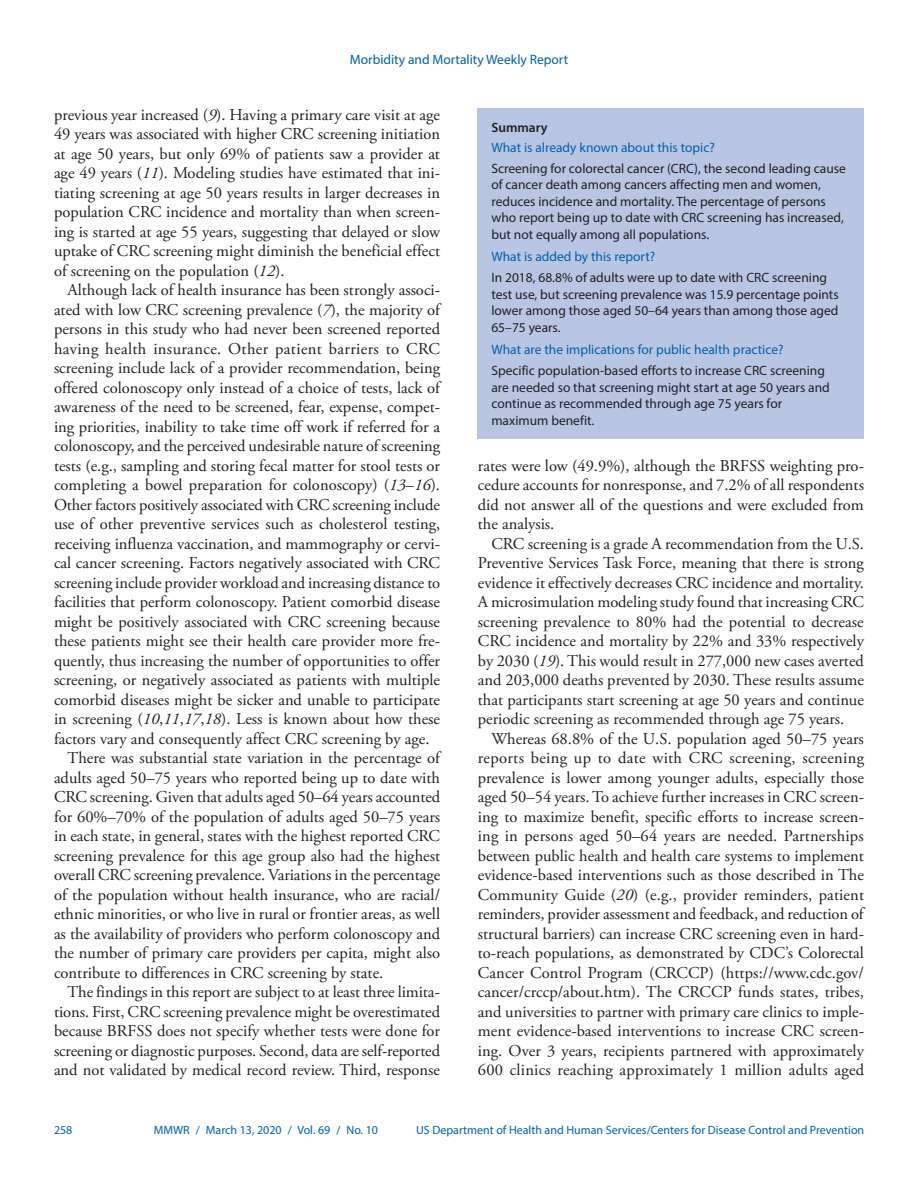
<style>
.page{position:relative;width:918px;height:1188px;background:#fff}
.page>*{position:absolute;margin:0;border:0;box-sizing:border-box;transform-origin:0 0}
.Paragraph{font:16.5px/19.5px "Adobe Garamond Pro";color:#231f20;text-align:justify}
.Summary_Box_Text{font:13.5px/16.5px "Myriad Pro";color:#231f20}
.Summary_Box_Heading{font:13.5px "Myriad Pro";color:#0161ab}
.Figure_Title{font:600 13.5px "Myriad Pro";color:#231f20}
.t1{font:12px "Myriad Pro";color:#0161ab}
.s1{font-style:italic}
</style>
<div class="page">
<div style="left:478px;top:108px;width:386px;height:330px;background:#b8c6e3"></div>
<p class="Summary_Box_Heading" style="left:350px;top:51px;width:220px">Morbidity and Mortality Weekly Report</p>
<p class="Paragraph" style="left:54px;top:106px;width:388px">previous year increased (<span class="s1">9</span>). Having a primary care visit at age 49 years was associated with higher CRC screening initiation at age 50 years, but only 69% of patients saw a provider at age 49 years (<span class="s1">11</span>). Modeling studies have estimated that ini&shy;tiating screening at age 50 years results in larger decreases in population CRC incidence and mortality than when screen&shy;ing is started at age 55 years, suggesting that delayed or slow uptake of CRC screening might diminish the beneficial effect of screening on the population (<span class="s1">12</span>).</p>
<p class="Paragraph" style="left:54px;top:281px;width:388px;text-indent:14px">Although lack of health insurance has been strongly associ&shy;ated with low CRC screening prevalence (<span class="s1">7</span>), the majority of persons in this study who had never been screened reported having health insurance. Other patient barriers to CRC screening include lack of a provider recommendation, being offered colonoscopy only instead of a choice of tests, lack of awareness of the need to be screened, fear, expense, compet&shy;ing priorities, inability to take time off work if referred for a colonoscopy, and the perceived undesirable nature of screening tests (e.g., sampling and storing fecal matter for stool tests or completing a bowel preparation for colonoscopy) (<span class="s1">13</span>–<span class="s1">16</span>).<br>Other factors positively associated with CRC screening include use of other preventive services such as cholesterol testing, receiving influenza vaccination, and mammography or cervi&shy;cal cancer screening. Factors negatively associated with CRC screening include provider workload and increasing distance to facilities that perform colonoscopy. Patient comorbid disease might be positively associated with CRC screening because these patients might see their health care provider more fre&shy;quently, thus increasing the number of opportunities to offer screening, or negatively associated as patients with multiple comorbid diseases might be sicker and unable to participate in screening (<span class="s1">10</span>,<span class="s1">11</span>,<span class="s1">17</span>,<span class="s1">18</span>). Less is known about how these factors vary and consequently affect CRC screening by age.</p>
<p class="Paragraph" style="left:54px;top:749px;width:388px;text-indent:14px">There was substantial state variation in the percentage of adults aged 50–75 years who reported being up to date with CRC screening. Given that adults aged 50–64 years accounted for 60%–70% of the population of adults aged 50–75 years in each state, in general, states with the highest reported CRC screening prevalence for this age group also had the highest overall CRC screening prevalence. Variations in the percentage of the population without health insurance, who are racial/ ethnic minorities, or who live in rural or frontier areas, as well as the availability of providers who perform colonoscopy and the number of primary care providers per capita, might also contribute to differences in CRC screening by state.</p>
<p class="Paragraph" style="left:54px;top:983px;width:388px;text-indent:14px">The findings in this report are subject to at least three limita&shy;tions. First, CRC screening prevalence might be overestimated because BRFSS does not specify whether tests were done for screening or diagnostic purposes. Second, data are self-reported and not validated by medical record review. Third, response</p>
<p class="Figure_Title" style="left:491px;top:119px;width:58px">Summary</p>
<p class="Summary_Box_Heading" style="left:491px;top:139px;width:225px">What is already known about this topic?</p>
<p class="Summary_Box_Text" style="left:491px;top:160px;width:356px">Screening for colorectal cancer (CRC), the second leading cause of cancer death among cancers affecting men and women, reduces incidence and mortality. The percentage of persons who report being up to date with CRC screening has increased, but not equally among all populations.</p>
<p class="Summary_Box_Heading" style="left:491px;top:249px;width:165px">What is added by this report?</p>
<p class="Summary_Box_Text" style="left:491px;top:269px;width:349px">In 2018, 68.8% of adults were up to date with CRC screening test use, but screening prevalence was 15.9 percentage points lower among those aged 50–64 years than among those aged 65–75 years.</p>
<p class="Summary_Box_Heading" style="left:491px;top:342px;width:294px">What are the implications for public health practice?</p>
<p class="Summary_Box_Text" style="left:491px;top:362px;width:340px">Specific population-based efforts to increase CRC screening are needed so that screening might start at age 50 years and continue as recommended through age 75 years for maximum benefit.</p>
<p class="Paragraph" style="left:478px;top:456px;width:388px">rates were low (49.9%), although the BRFSS weighting pro&shy;cedure accounts for nonresponse, and 7.2% of all respondents did not answer all of the questions and were excluded from the analysis.</p>
<p class="Paragraph" style="left:478px;top:534px;width:388px;text-indent:14px">CRC screening is a grade A recommendation from the U.S.<br>Preventive Services Task Force, meaning that there is strong evidence it effectively decreases CRC incidence and mortality.<br>A microsimulation modeling study found that increasing CRC screening prevalence to 80% had the potential to decrease CRC incidence and mortality by 22% and 33% respectively by 2030 (<span class="s1">19</span>). This would result in 277,000 new cases averted and 203,000 deaths prevented by 2030. These results assume that participants start screening at age 50 years and continue periodic screening as recommended through age 75 years.</p>
<p class="Paragraph" style="left:478px;top:729px;width:388px;text-indent:14px">Whereas 68.8% of the U.S. population aged 50–75 years reports being up to date with CRC screening, screening prevalence is lower among younger adults, especially those aged 50–54 years. To achieve further increases in CRC screen&shy;ing to maximize benefit, specific efforts to increase screen&shy;ing in persons aged 50–64 years are needed. Partnerships between public health and health care systems to implement evidence-based interventions such as those described in The Community Guide (<span class="s1">20</span>) (e.g., provider reminders, patient reminders, provider assessment and feedback, and reduction of structural barriers) can increase CRC screening even in hard&shy;to-reach populations, as demonstrated by CDC’s Colorectal Cancer Control Program (CRCCP) (https://www.cdc.gov/ cancer/crccp/about.htm). The CRCCP funds states, tribes, and universities to partner with primary care clinics to imple&shy;ment evidence-based interventions to increase CRC screen&shy;ing. Over 3 years, recipients partnered with approximately 600 clinics reaching approximately 1 million adults aged</p>
<p class="t1" style="left:54px;top:1123px;width:20px">258</p>
<p class="t1" style="left:154px;top:1123px;width:226px">MMWR / March 13, 2020 / Vol. 69 / No. 10</p>
<p class="t1" style="left:416px;top:1123px;width:450px">US Department of Health and Human Services/Centers for Disease Control and Prevention</p>
</div>
